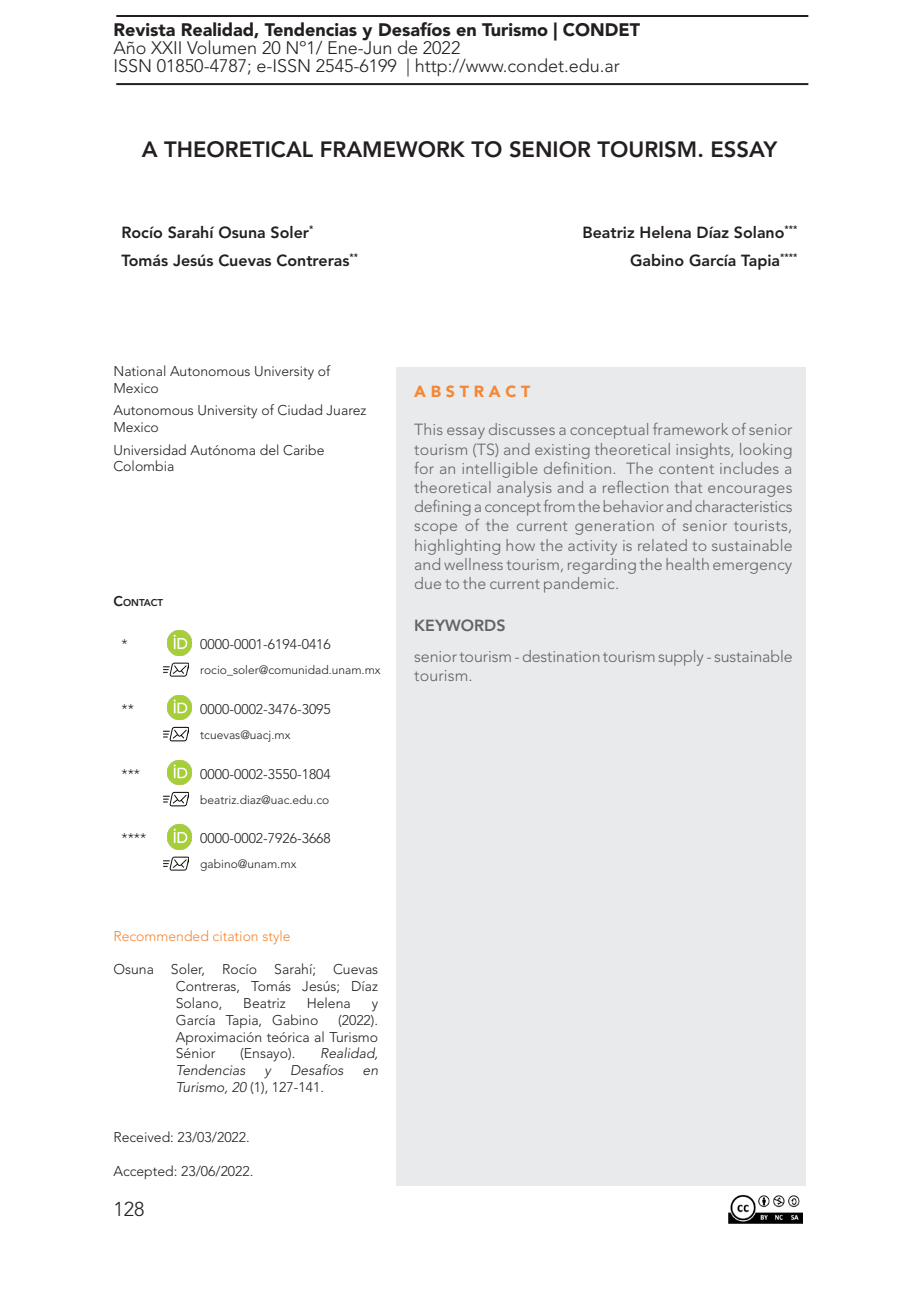
<style>
.page{position:relative;width:919px;height:1299px;background:#fff}
.page>*{position:absolute;margin:0;border:0;box-sizing:border-box;transform-origin:0 0}
.Titulo_articulo{font:800 22px "Avenir LT Std";color:#231f20}
.t1{font:300 20px "Avenir LT Std";color:#231f20}
.t2{font:300 18px/18px "Avenir LT Std";color:#231f20}
.t3{font:900 18px "Avenir LT Std";color:#231f20}
.Resumen___Cuerpo{font:300 16px/19.2px "Avenir LT Std";letter-spacing:-.005em;color:#636366;text-align:justify}
.Autor_es{font:800 16px "Avenir LT Std";color:#231f20}
.Resumen___Título{font:900 16px "Avenir LT Std";color:#f58634}
.t4{font:800 16px "Avenir LT Std";color:#636366}
.Orcid___correo{font:300 14px/16.8px "Avenir LT Std";color:#231f20;text-align:justify}
.t5{font:italic 300 14px "Avenir LT Std";color:#231f20}
.t6{font:300 14px "Avenir LT Std";color:#f58634}
.t7{font:300 12px "Avenir LT Std";color:#231f20}
.t8{font:800 9.8px "Avenir LT Std";color:#231f20}
.s1{font-size:14px}
.s2{font-style:italic}
</style>
<div class="page">
<hr style="left:116px;top:15px;width:692px;height:2px;background:#231f20">
<hr style="left:116px;top:83px;width:692px;height:2px;background:#231f20">
<img style="left:728px;top:1195px;width:74px;height:29px">
<div style="left:396px;top:367px;width:409px;height:818px;background:#e9eaeb"></div>
<img style="left:167px;top:630px;width:25px;height:25px">
<img style="left:164px;top:662px;width:24px;height:15px">
<img style="left:167px;top:695px;width:25px;height:25px">
<img style="left:164px;top:726px;width:24px;height:16px">
<img style="left:167px;top:760px;width:25px;height:24px">
<img style="left:164px;top:791px;width:24px;height:16px">
<img style="left:167px;top:824px;width:25px;height:25px">
<img style="left:164px;top:856px;width:24px;height:15px">
<p class="t3" style="left:113px;top:19px;width:528px">Revista Realidad, Tendencias y Desafíos en Turismo | CONDET</p>
<p class="t2" style="left:113px;top:39px;width:508px">Año XXII Volumen 20 Nº1/ Ene-Jun de 2022<br>ISSN 01850-4787; e-ISSN 2545-6199 | http://www.condet.edu.ar</p>
<p class="Titulo_articulo" style="left:142px;top:136px;width:637px">A THEORETICAL FRAMEWORK TO SENIOR TOURISM. ESSAY</p>
<p class="Autor_es" style="left:121px;top:222px;width:193px">Rocío Sarahí Osuna Soler<sup>*</sup></p>
<p class="Autor_es" style="left:582px;top:222px;width:217px">Beatriz Helena Díaz Solano<sup>***</sup></p>
<p class="Autor_es" style="left:121px;top:251px;width:238px">Tomás Jesús Cuevas Contreras<sup>**</sup></p>
<p class="Autor_es" style="left:630px;top:251px;width:169px">Gabino García Tapia<sup>****</sup></p>
<p class="Orcid___correo" style="left:113px;top:363px;width:218px">National Autonomous University of<br>Mexico</p>
<p class="Orcid___correo" style="left:113px;top:402px;width:254px">Autonomous University of Ciudad Juarez</p>
<p class="Orcid___correo" style="left:113px;top:419px;width:47px">Mexico</p>
<p class="Orcid___correo" style="left:113px;top:441px;width:213px">Universidad Autónoma del Caribe</p>
<p class="Orcid___correo" style="left:113px;top:458px;width:62px">Colombia</p>
<p class="t8" style="left:113px;top:596px;width:51px"><span class="s1">C</span>ONTACT</p>
<p class="Orcid___correo" style="left:121px;top:636px;width:8px">*</p>
<p class="Orcid___correo" style="left:200px;top:636px;width:132px">0000-0001-6194-0416</p>
<p class="t7" style="left:200px;top:663px;width:182px">rocio_soler@comunidad.unam.mx</p>
<p class="Orcid___correo" style="left:121px;top:700px;width:14px">**</p>
<p class="Orcid___correo" style="left:200px;top:700px;width:132px">0000-0002-3476-3095</p>
<p class="t7" style="left:200px;top:727px;width:92px">tcuevas@uacj.mx</p>
<p class="Orcid___correo" style="left:121px;top:765px;width:20px">***</p>
<p class="Orcid___correo" style="left:200px;top:765px;width:132px">0000-0002-3550-1804</p>
<p class="t7" style="left:200px;top:792px;width:130px">beatriz.diaz@uac.edu.co</p>
<p class="Orcid___correo" style="left:121px;top:830px;width:26px">****</p>
<p class="Orcid___correo" style="left:200px;top:830px;width:132px">0000-0002-7926-3668</p>
<p class="t7" style="left:200px;top:857px;width:98px">gabino@unam.mx</p>
<p class="t6" style="left:113px;top:927px;width:179px">Recommended citation style</p>
<p class="Orcid___correo" style="left:176px;top:961px;width:204px;text-indent:-62px">Osuna Soler, Rocío Sarahí; Cuevas Contreras, Tomás Jesús; Díaz Solano,</p>
<p class="Orcid___correo" style="left:243px;top:994px;width:44px">Beatriz</p>
<p class="Orcid___correo" style="left:307px;top:994px;width:46px">Helena</p>
<p class="Orcid___correo" style="left:372px;top:994px;width:8px">y</p>
<p class="Orcid___correo" style="left:176px;top:1011px;width:144px">García Tapia, Gabino</p>
<p class="Orcid___correo" style="left:176px;top:1011px;width:204px;text-indent:162px">(2022).<br>Aproximación teórica al Turismo Sénior</p>
<p class="Orcid___correo" style="left:240px;top:1045px;width:57px">(Ensayo).</p>
<p class="t5" style="left:320px;top:1045px;width:60px">Realidad,</p>
<p class="t5" style="left:176px;top:1061px;width:71px">Tendencias</p>
<p class="t5" style="left:264px;top:1061px;width:8px">y</p>
<p class="t5" style="left:290px;top:1061px;width:55px">Desafíos</p>
<p class="t5" style="left:362px;top:1061px;width:17px">en</p>
<p class="Orcid___correo" style="left:176px;top:1078px;width:150px"><span class="s2">Turismo, 20</span> (1), 127-141.</p>
<p class="Orcid___correo" style="left:113px;top:1129px;width:138px">Received: 23/03/2022.</p>
<p class="Orcid___correo" style="left:113px;top:1162px;width:141px">Accepted: 23/06/2022.</p>
<p class="t1" style="left:113px;top:1197px;width:33px">128</p>
<p class="Resumen___Título" style="left:414px;top:382px;width:118px">A B S T R A C T</p>
<p class="Resumen___Cuerpo" style="left:414px;top:420px;width:380px">This essay discusses a conceptual framework of senior tourism (TS) and existing theoretical insights, looking for an intelligible definition. The content includes a theoretical analysis and a reflection that encourages defining a concept from the behavior and characteristics scope of the current generation of senior tourists, highlighting how the activity is related to sustainable and wellness tourism, regarding the health emergency due to the current pandemic.</p>
<p class="t4" style="left:414px;top:616px;width:93px">KEYWORDS</p>
<p class="Resumen___Cuerpo" style="left:414px;top:646px;width:380px">senior tourism - destination tourism supply - sustainable tourism.</p>
</div>
